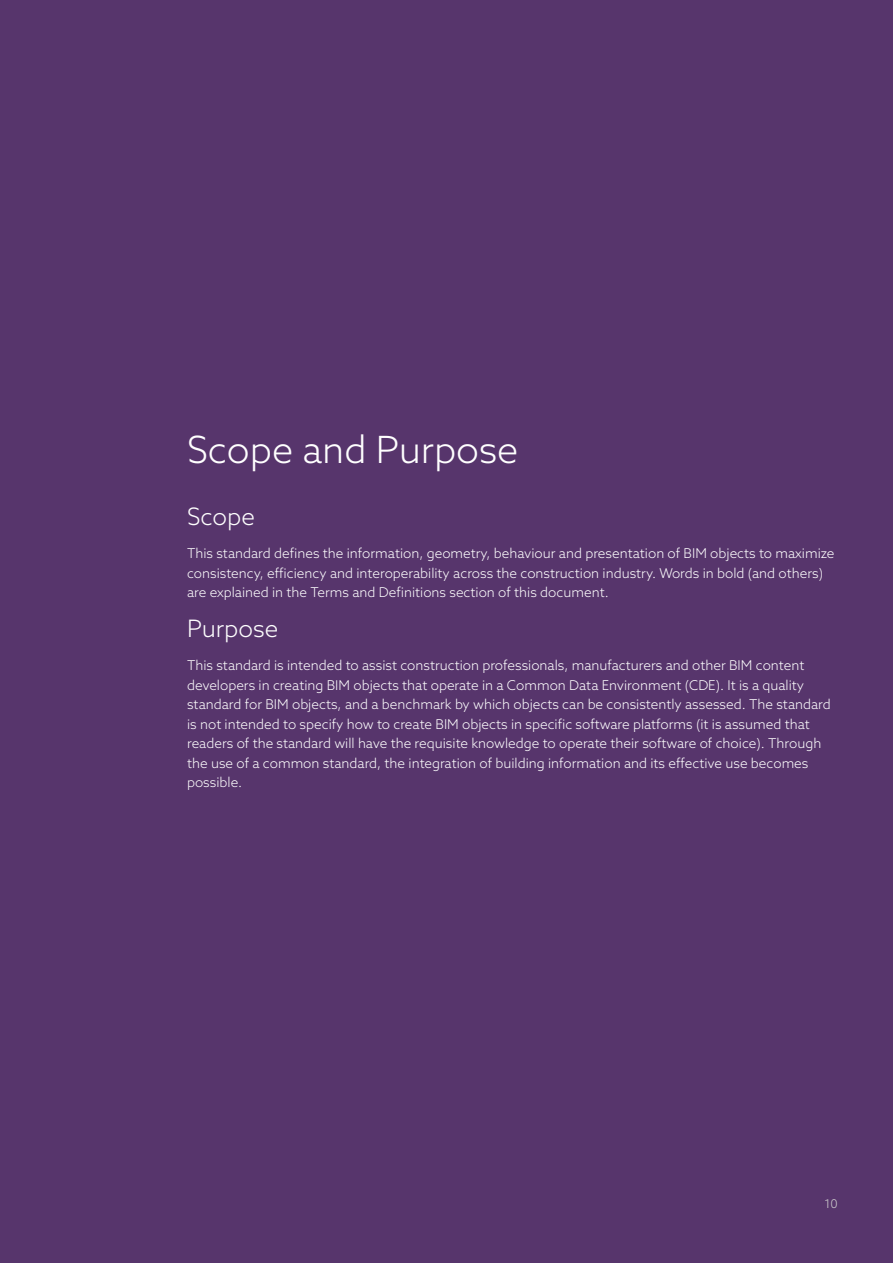
<style>
.page{position:relative;width:893px;height:1263px;background:#57356c}
.page>*{position:absolute;margin:0;border:0;box-sizing:border-box;transform-origin:0 0}
.t1{font:300 37.5px "Azo Sans";color:#fff}
.t2{font:300 24px "Azo Sans";color:#fefefe}
.t3{font:300 13.5px/19.5px "Azo Sans";color:#fff}
.t4{font:300 12px "Azo Sans";color:#d1d1d1}
</style>
<div class="page">
<h1 class="t1" style="left:187px;top:425px;width:333px">Scope and Purpose</h1>
<h2 class="t2" style="left:187px;top:501px;width:69px">Scope</h2>
<p class="t3" style="left:187px;top:543px;width:649px">This standard defines the information, geometry, behaviour and presentation of BIM objects to maximize consistency, efficiency and interoperability across the construction industry. Words in bold (and others) are explained in the Terms and Definitions section of this document.</p>
<h2 class="t2" style="left:187px;top:613px;width:93px">Purpose</h2>
<p class="t3" style="left:187px;top:655px;width:645px">This standard is intended to assist construction professionals, manufacturers and other BIM content developers in creating BIM objects that operate in a Common Data Environment (CDE). It is a quality standard for BIM objects, and a benchmark by which objects can be consistently assessed. The standard is not intended to specify how to create BIM objects in specific software platforms (it is assumed that readers of the standard will have the requisite knowledge to operate their software of choice). Through the use of a common standard, the integration of building information and its effective use becomes possible.</p>
<p class="t4" style="left:825px;top:1196px;width:15px">10</p>
</div>
